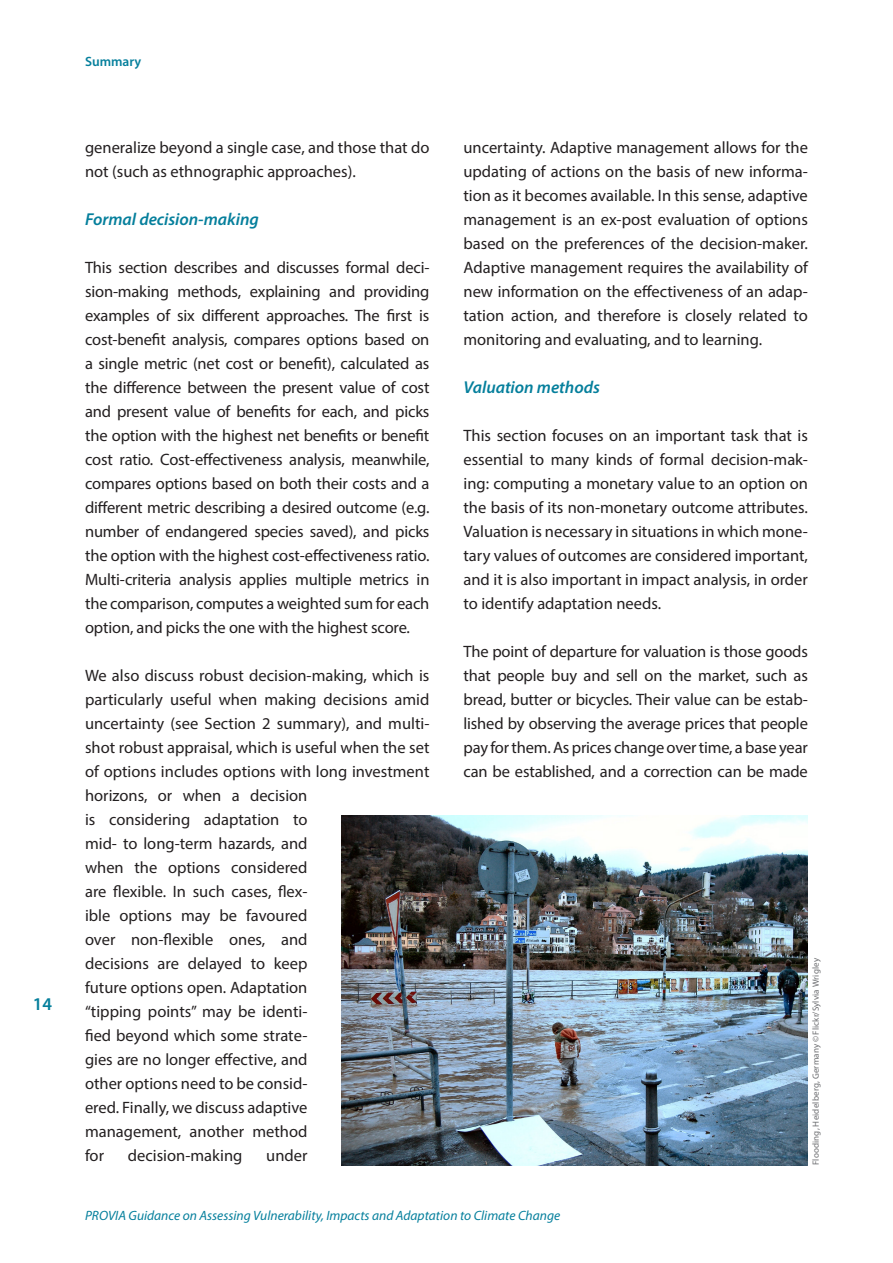
<style>
.page{position:relative;width:893px;height:1263px;background:#fff}
.page>*{position:absolute;margin:0;border:0;box-sizing:border-box;transform-origin:0 0}
.t1{font:600 18px "Myriad Pro";color:#057f9c}
.PROVIA_Heading_3_Sum{font:italic 600 17.25px "Myriad Pro";color:#057f9c}
.PROVIA_text{font:16.5px/24px "Myriad Pro";color:#231f20;text-align:justify}
.t2{font:italic 13.5px "Myriad Pro";color:#057f9c}
.t3{font:600 13.5px "Myriad Pro";color:#057f9c}
.PROVIA_photo_credit{font:9px "Myriad Pro";letter-spacing:.02em;color:#6c6d70}
</style>
<div class="page">
<img style="left:341px;top:815px;width:467px;height:350px">
<p class="t1" style="left:33px;top:993px;width:21px">14</p>
<p class="t3" style="left:85px;top:53px;width:58px">Summary</p>
<p class="PROVIA_text" style="left:85px;top:135px;width:346px">generalize beyond a single case, and those that do not (such as ethnographic approaches).</p>
<p class="PROVIA_Heading_3_Sum" style="left:85px;top:208px;width:175px">Formal decision-making</p>
<p class="PROVIA_text" style="left:85px;top:255px;width:346px">This section describes and discusses formal deci&shy;sion-making methods, explaining and providing examples of six different approaches. The first is cost-benefit analysis, compares options based on a single metric (net cost or benefit), calculated as the difference between the present value of cost and present value of benefits for each, and picks the option with the highest net benefits or benefit cost ratio. Cost-effectiveness analysis, meanwhile, compares options based on both their costs and a different metric describing a desired outcome (e.g. number of endangered species saved), and picks the option with the highest cost-effectiveness ratio.<br>Multi-criteria analysis applies multiple metrics in the comparison, computes a weighted sum for each option, and picks the one with the highest score.</p>
<p class="PROVIA_text" style="left:85px;top:663px;width:346px;text-align:left">We also discuss robust decision-making, which is particularly useful when making decisions amid uncertainty (see Section 2 summary), and multi&shy;shot robust appraisal, which is useful when the set of options includes options with long investment horizons, or when a decision<br>is considering adaptation to<br>mid- to long-term hazards, and<br>when the options considered<br>are flexible. In such cases, flex-<br>ible options may be favoured<br>over non-flexible ones, and<br>decisions are delayed to keep<br>future options open. Adaptation<br>“tipping points” may be identi-<br>fied beyond which some strate-<br>gies are no longer effective, and<br>other options need to be consid-<br>ered. Finally, we discuss adaptive<br>management, another method<br>for</p>
<p class="PROVIA_text" style="left:128px;top:1143px;width:116px">decision-making</p>
<p class="PROVIA_text" style="left:266px;top:1143px;width:43px">under</p>
<p class="PROVIA_text" style="left:463px;top:135px;width:346px">uncertainty. Adaptive management allows for the updating of actions on the basis of new informa&shy;tion as it becomes available. In this sense, adaptive management is an ex-post evaluation of options based on the preferences of the decision-maker.<br>Adaptive management requires the availability of new information on the effectiveness of an adap&shy;tation action, and therefore is closely related to monitoring and evaluating, and to learning.</p>
<p class="PROVIA_Heading_3_Sum" style="left:463px;top:376px;width:138px">Valuation methods</p>
<p class="PROVIA_text" style="left:463px;top:423px;width:346px">This section focuses on an important task that is essential to many kinds of formal decision-mak&shy;ing: computing a monetary value to an option on the basis of its non-monetary outcome attributes.<br>Valuation is necessary in situations in which mone&shy;tary values of outcomes are considered important, and it is also important in impact analysis, in order to identify adaptation needs.</p>
<p class="PROVIA_text" style="left:463px;top:639px;width:346px">The point of departure for valuation is those goods that people buy and sell on the market, such as bread, butter or bicycles. Their value can be estab&shy;lished by observing the average prices that people pay for them. As prices change over time, a base year can be established, and a correction can be made</p>
<p class="PROVIA_photo_credit" style="left:810px;top:1165px;width:209px;rotate:-90deg">Flooding, Heidelberg, Germany ©Flickr/Sylvia Wrigley</p>
<p class="t2" style="left:85px;top:1207px;width:477px">PROVIA Guidance on Assessing Vulnerability, Impacts and Adaptation to Climate Change</p>
</div>
